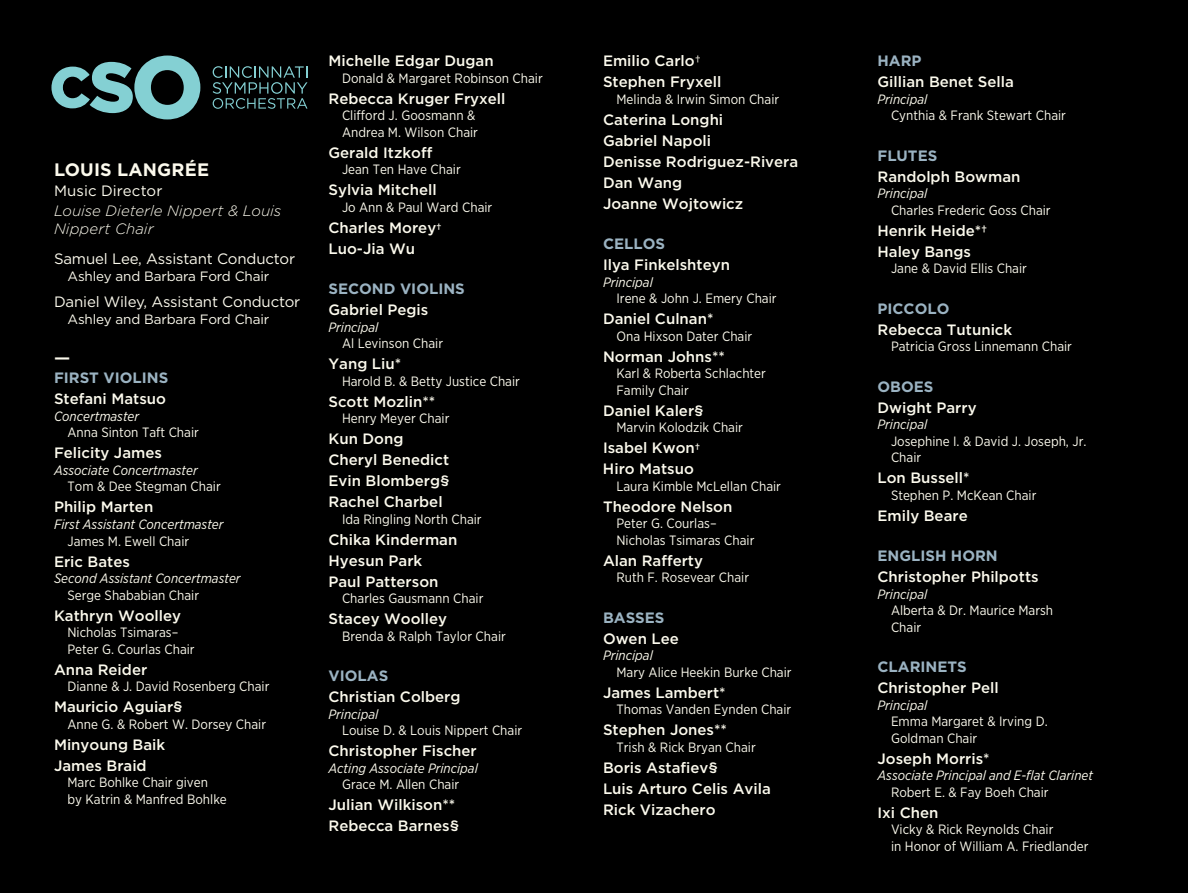
<style>
.page{position:relative;width:1188px;height:893px;background:#000}
.page>*{position:absolute;margin:0;border:0;box-sizing:border-box;transform-origin:0 0}
.t1{font:700 18px "Gotham";letter-spacing:.01em;color:#fcfaed}
.t2{font:500 18px "Gotham";color:#fcfaed}
.t3{font:500 15px/21px "Gotham";color:#fcfaed}
.t4{font:700 15px "Gotham";color:#9bb3c2}
.t5{font:15px "Gotham";letter-spacing:-.01em;color:#fcfaed}
.t6{font:italic 300 15px/18px "Gotham";color:#fcfaed}
.t7{font:13.5px/16.5px "Gotham Narrow";color:#fcfaed}
.t8{font:italic 13.5px "Gotham Narrow";color:#fcfaed}
.t9{font:13.5px "Gotham";letter-spacing:-.01em;color:#fcfaed}
.s1{font-size:13.5px}
.s2{font-weight:400}
</style>
<div class="page">
<svg style="left:51px;top:55px;width:149px;height:64px"></svg>
<svg style="left:213px;top:66px;width:95px;height:43px"></svg>
<h1 class="t1" style="left:54px;top:158px;width:157px">LOUIS LANGRÉE</h1>
<p class="t5" style="left:54px;top:181px;width:110px">Music Director</p>
<p class="t6" style="left:54px;top:201px;width:229px">Louise Dieterle Nippert &amp; Louis<br>Nippert Chair</p>
<p class="t5" style="left:54px;top:249px;width:243px">Samuel Lee, Assistant Conductor</p>
<p class="t9" style="left:68px;top:267px;width:203px">Ashley and Barbara Ford Chair</p>
<p class="t5" style="left:54px;top:292px;width:248px">Daniel Wiley, Assistant Conductor</p>
<p class="t9" style="left:68px;top:310px;width:203px">Ashley and Barbara Ford Chair</p>
<h1 class="t2" style="left:54px;top:346px;width:18px">—</h1>
<p class="t4" style="left:54px;top:368px;width:116px">FIRST VIOLINS</p>
<p class="t3" style="left:54px;top:388px;width:114px">Stefani Matsuo</p>
<p class="t8" style="left:54px;top:408px;width:87px">Concertmaster</p>
<p class="t7" style="left:68px;top:424px;width:133px">Anna Sinton Taft Chair</p>
<p class="t3" style="left:54px;top:442px;width:109px">Felicity James</p>
<p class="t8" style="left:54px;top:462px;width:145px">Associate Concertmaster</p>
<p class="t7" style="left:68px;top:478px;width:155px">Tom &amp; Dee Stegman Chair</p>
<p class="t3" style="left:54px;top:496px;width:101px">Philip Marten</p>
<p class="t8" style="left:54px;top:516px;width:171px">First Assistant Concertmaster</p>
<p class="t7" style="left:68px;top:532px;width:123px">James M. Ewell Chair</p>
<p class="t3" style="left:54px;top:550px;width:77px">Eric Bates</p>
<p class="t8" style="left:54px;top:570px;width:188px">Second Assistant Concertmaster</p>
<p class="t7" style="left:68px;top:586px;width:133px">Serge Shababian Chair</p>
<p class="t3" style="left:54px;top:604px;width:129px">Kathryn Woolley</p>
<p class="t7" style="left:68px;top:623px;width:129px">Nicholas Tsimaras–<br>Peter G. Courlas Chair</p>
<p class="t3" style="left:54px;top:658px;width:95px">Anna Reider</p>
<p class="t7" style="left:68px;top:677px;width:203px">Dianne &amp; J. David Rosenberg Chair</p>
<p class="t3" style="left:54px;top:696px;width:130px">Mauricio Aguiar§</p>
<p class="t7" style="left:68px;top:715px;width:200px">Anne G. &amp; Robert W. Dorsey Chair</p>
<p class="t3" style="left:54px;top:733px;width:113px">Minyoung Baik<br>James Braid</p>
<p class="t7" style="left:68px;top:773px;width:161px">Marc Bohlke Chair given<br>by Katrin &amp; Manfred Bohlke</p>
<p class="t3" style="left:328px;top:50px;width:167px">Michelle Edgar Dugan</p>
<p class="t7" style="left:342px;top:69px;width:202px">Donald &amp; Margaret Robinson Chair</p>
<p class="t3" style="left:328px;top:88px;width:178px">Rebecca Kruger Fryxell</p>
<p class="t7" style="left:342px;top:107px;width:138px">Clifford J. Goosmann &amp;<br>Andrea M. Wilson Chair</p>
<p class="t3" style="left:328px;top:142px;width:105px">Gerald Itzkoff</p>
<p class="t7" style="left:342px;top:161px;width:120px">Jean Ten Have Chair</p>
<p class="t3" style="left:328px;top:179px;width:110px">Sylvia Mitchell</p>
<p class="t7" style="left:342px;top:198px;width:152px">Jo Ann &amp; Paul Ward Chair</p>
<p class="t3" style="left:328px;top:217px;width:115px">Charles Morey<span class="s1">†<br></span>Luo-Jia Wu</p>
<p class="t4" style="left:328px;top:279px;width:138px">SECOND VIOLINS</p>
<p class="t3" style="left:328px;top:299px;width:101px">Gabriel Pegis</p>
<p class="t8" style="left:328px;top:318px;width:51px">Principal</p>
<p class="t7" style="left:342px;top:335px;width:103px">Al Levinson Chair</p>
<p class="t3" style="left:328px;top:353px;width:74px">Yang Liu*</p>
<p class="t7" style="left:342px;top:372px;width:179px">Harold B. &amp; Betty Justice Chair</p>
<p class="t3" style="left:328px;top:391px;width:108px">Scott Mozlin**</p>
<p class="t7" style="left:342px;top:410px;width:109px">Henry Meyer Chair</p>
<p class="t3" style="left:328px;top:428px;width:123px">Kun Dong<br>Cheryl Benedict<br>Evin Blomberg§<br>Rachel Charbel</p>
<p class="t7" style="left:342px;top:510px;width:141px">Ida Ringling North Chair</p>
<p class="t3" style="left:328px;top:529px;width:130px">Chika Kinderman<br>Hyesun Park<br>Paul Patterson</p>
<p class="t7" style="left:342px;top:590px;width:143px">Charles Gausmann Chair</p>
<p class="t3" style="left:328px;top:608px;width:120px">Stacey Woolley</p>
<p class="t7" style="left:342px;top:627px;width:165px">Brenda &amp; Ralph Taylor Chair</p>
<p class="t4" style="left:328px;top:666px;width:61px">VIOLAS</p>
<p class="t3" style="left:328px;top:686px;width:134px">Christian Colberg</p>
<p class="t8" style="left:328px;top:705px;width:51px">Principal</p>
<p class="t7" style="left:342px;top:722px;width:182px">Louise D. &amp; Louis Nippert Chair</p>
<p class="t3" style="left:328px;top:740px;width:150px">Christopher Fischer</p>
<p class="t8" style="left:328px;top:759px;width:151px">Acting Associate Principal</p>
<p class="t7" style="left:342px;top:776px;width:119px">Grace M. Allen Chair</p>
<p class="t3" style="left:328px;top:794px;width:132px">Julian Wilkison**<br>Rebecca Barnes§</p>
<p class="t3" style="left:603px;top:50px;width:120px">Emilio Carlo<span class="s2">†<br></span>Stephen Fryxell</p>
<p class="t7" style="left:616px;top:90px;width:164px">Melinda &amp; Irwin Simon Chair</p>
<p class="t3" style="left:603px;top:109px;width:197px">Caterina Longhi<br>Gabriel Napoli<br>Denisse Rodriguez-Rivera<br>Dan Wang<br>Joanne Wojtowicz</p>
<p class="t4" style="left:603px;top:234px;width:64px">CELLOS</p>
<p class="t3" style="left:603px;top:254px;width:129px">Ilya Finkelshteyn</p>
<p class="t8" style="left:603px;top:273px;width:51px">Principal</p>
<p class="t7" style="left:616px;top:290px;width:162px">Irene &amp; John J. Emery Chair</p>
<p class="t3" style="left:603px;top:308px;width:112px">Daniel Culnan*</p>
<p class="t7" style="left:616px;top:327px;width:137px">Ona Hixson Dater Chair</p>
<p class="t3" style="left:603px;top:346px;width:124px">Norman Johns**</p>
<p class="t7" style="left:616px;top:365px;width:151px">Karl &amp; Roberta Schlachter<br>Family Chair</p>
<p class="t3" style="left:603px;top:400px;width:102px">Daniel Kaler§</p>
<p class="t7" style="left:616px;top:419px;width:128px">Marvin Kolodzik Chair</p>
<p class="t3" style="left:603px;top:437px;width:99px">Isabel Kwon<span class="s1">†<br></span>Hiro Matsuo</p>
<p class="t7" style="left:616px;top:477px;width:166px">Laura Kimble McLellan Chair</p>
<p class="t3" style="left:603px;top:496px;width:131px">Theodore Nelson</p>
<p class="t7" style="left:616px;top:515px;width:139px">Peter G. Courlas–<br>Nicholas Tsimaras Chair</p>
<p class="t3" style="left:603px;top:550px;width:102px">Alan Rafferty</p>
<p class="t7" style="left:616px;top:569px;width:134px">Ruth F. Rosevear Chair</p>
<p class="t4" style="left:603px;top:607px;width:63px">BASSES</p>
<p class="t3" style="left:603px;top:628px;width:77px">Owen Lee</p>
<p class="t8" style="left:603px;top:647px;width:51px">Principal</p>
<p class="t7" style="left:616px;top:663px;width:177px">Mary Alice Heekin Burke Chair</p>
<p class="t3" style="left:603px;top:682px;width:124px">James Lambert*</p>
<p class="t7" style="left:616px;top:701px;width:176px">Thomas Vanden Eynden Chair</p>
<p class="t3" style="left:603px;top:719px;width:126px">Stephen Jones**</p>
<p class="t7" style="left:616px;top:738px;width:141px">Trish &amp; Rick Bryan Chair</p>
<p class="t3" style="left:603px;top:757px;width:169px">Boris Astafiev§<br>Luis Arturo Celis Avila<br>Rick Vizachero</p>
<p class="t4" style="left:878px;top:51px;width:46px">HARP</p>
<p class="t3" style="left:878px;top:71px;width:138px">Gillian Benet Sella</p>
<p class="t8" style="left:878px;top:90px;width:51px">Principal</p>
<p class="t7" style="left:891px;top:107px;width:177px">Cynthia &amp; Frank Stewart Chair</p>
<p class="t4" style="left:878px;top:145px;width:61px">FLUTES</p>
<p class="t3" style="left:878px;top:166px;width:144px">Randolph Bowman</p>
<p class="t8" style="left:878px;top:185px;width:51px">Principal</p>
<p class="t7" style="left:891px;top:201px;width:161px">Charles Frederic Goss Chair</p>
<p class="t3" style="left:878px;top:220px;width:111px">Henrik Heide*†<br>Haley Bangs</p>
<p class="t7" style="left:891px;top:260px;width:137px">Jane &amp; David Ellis Chair</p>
<p class="t4" style="left:878px;top:298px;width:73px">PICCOLO</p>
<p class="t3" style="left:878px;top:319px;width:136px">Rebecca Tutunick</p>
<p class="t7" style="left:891px;top:338px;width:183px">Patricia Gross Linnemann Chair</p>
<p class="t4" style="left:878px;top:376px;width:57px">OBOES</p>
<p class="t3" style="left:878px;top:397px;width:101px">Dwight Parry</p>
<p class="t8" style="left:878px;top:416px;width:51px">Principal</p>
<p class="t7" style="left:891px;top:432px;width:197px">Josephine I. &amp; David J. Joseph, Jr.<br>Chair</p>
<p class="t3" style="left:878px;top:467px;width:94px">Lon Bussell*</p>
<p class="t7" style="left:891px;top:486px;width:147px">Stephen P. McKean Chair</p>
<p class="t3" style="left:878px;top:505px;width:92px">Emily Beare</p>
<p class="t4" style="left:878px;top:546px;width:122px">ENGLISH HORN</p>
<p class="t3" style="left:878px;top:566px;width:163px">Christopher Philpotts</p>
<p class="t8" style="left:878px;top:585px;width:51px">Principal</p>
<p class="t7" style="left:891px;top:602px;width:164px">Alberta &amp; Dr. Maurice Marsh<br>Chair</p>
<p class="t4" style="left:878px;top:657px;width:91px">CLARINETS</p>
<p class="t3" style="left:878px;top:677px;width:123px">Christopher Pell</p>
<p class="t8" style="left:878px;top:696px;width:51px">Principal</p>
<p class="t7" style="left:891px;top:713px;width:158px">Emma Margaret &amp; Irving D.<br>Goldman Chair</p>
<p class="t3" style="left:878px;top:748px;width:114px">Joseph Morris*</p>
<p class="t8" style="left:878px;top:767px;width:217px">Associate Principal and E-flat Clarinet</p>
<p class="t7" style="left:891px;top:783px;width:159px">Robert E. &amp; Fay Boeh Chair</p>
<p class="t3" style="left:878px;top:802px;width:62px">Ixi Chen</p>
<p class="t7" style="left:891px;top:821px;width:199px">Vicky &amp; Rick Reynolds Chair<br>in Honor of William A. Friedlander</p>
</div>
